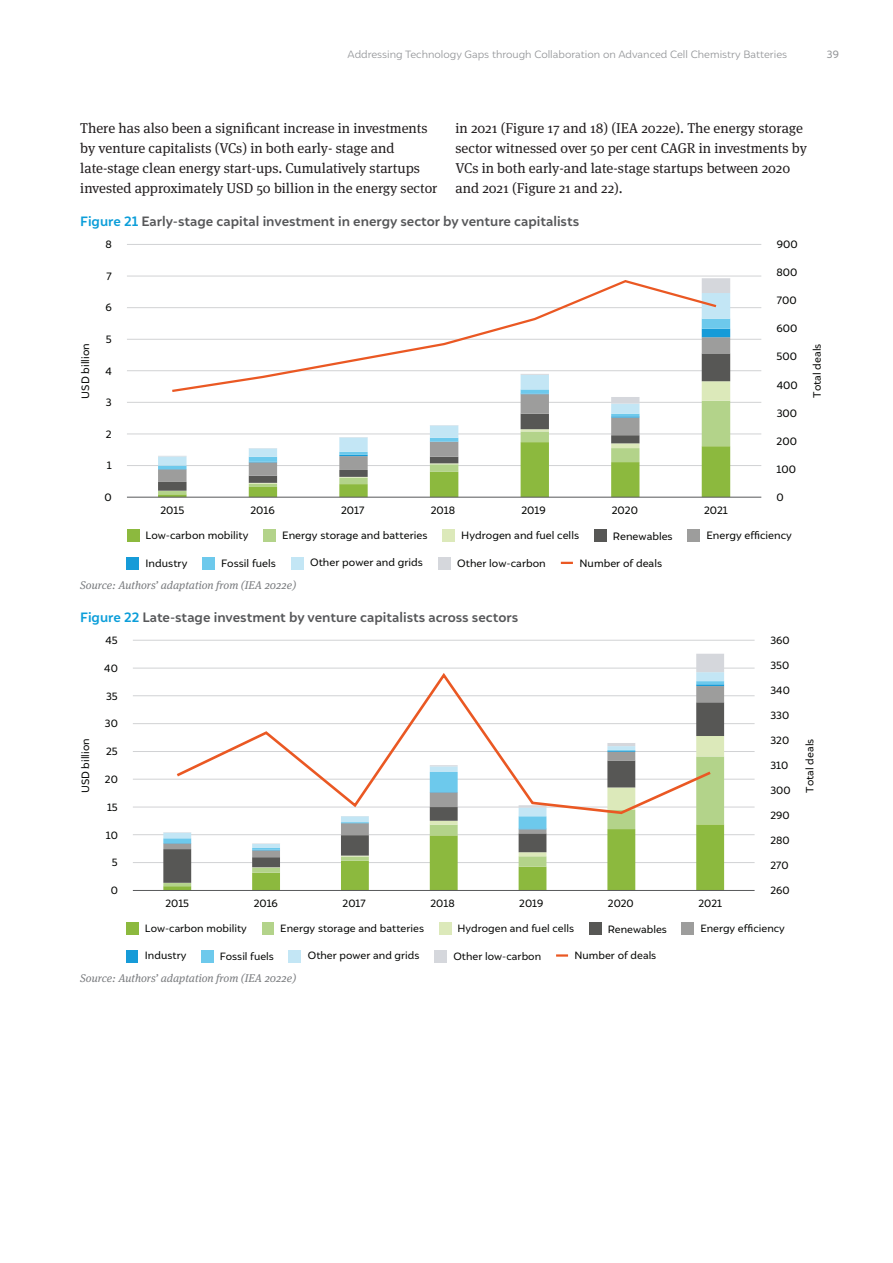
<style>
.page{position:relative;width:893px;height:1263px;background:#fff}
.page>*{position:absolute;margin:0;border:0;box-sizing:border-box;transform-origin:0 0}
.body{font:14.25px/20.2px "Meta Serif OT";color:#231f20}
.Figure_title{font:700 13.5px "Igna Sans";color:#57585a}
.Footnotes__figures{font:italic 11.25px "Meta Serif OT";color:#7b7d80}
.t1{font:10.65px "Igna Sans";color:#040503}
.t2{font:10.5px "Igna Sans";color:#040503}
.t3{font:300 10.5px "Igna Sans";color:#939598}
.t4{font:10.5px "Igna Sans";color:#939598}
.s1{color:#0c9ed9}
</style>
<div class="page">
<hr style="left:127px;top:244px;width:634px;height:1px;background:#d1d2d4">
<hr style="left:127px;top:276px;width:634px;height:1px;background:#d1d2d4">
<hr style="left:127px;top:307px;width:634px;height:1px;background:#d1d2d4">
<hr style="left:127px;top:339px;width:634px;height:1px;background:#d1d2d4">
<hr style="left:127px;top:370px;width:634px;height:1px;background:#d1d2d4">
<hr style="left:127px;top:402px;width:634px;height:1px;background:#d1d2d4">
<hr style="left:127px;top:434px;width:634px;height:1px;background:#d1d2d4">
<hr style="left:127px;top:465px;width:634px;height:1px;background:#d1d2d4">
<svg style="left:158px;top:494px;width:572px;height:3px"></svg>
<svg style="left:158px;top:491px;width:572px;height:3px"></svg>
<svg style="left:158px;top:482px;width:572px;height:9px"></svg>
<svg style="left:158px;top:469px;width:572px;height:13px"></svg>
<svg style="left:158px;top:466px;width:572px;height:3px"></svg>
<svg style="left:158px;top:456px;width:572px;height:10px"></svg>
<svg style="left:158px;top:278px;width:572px;height:178px"></svg>
<hr style="left:127px;top:497px;width:634px;height:1px;background:#57585a">
<svg style="left:170px;top:279px;width:549px;height:114px"></svg>
<div style="left:127px;top:530px;width:12px;height:12px;background:#8cb93e"></div>
<div style="left:264px;top:530px;width:12px;height:12px;background:#b3d38a"></div>
<div style="left:443px;top:530px;width:12px;height:12px;background:#dce9ba"></div>
<div style="left:594px;top:530px;width:12px;height:12px;background:#575755"></div>
<div style="left:688px;top:530px;width:12px;height:12px;background:#9d9d9c"></div>
<div style="left:127px;top:557px;width:12px;height:13px;background:#169bd8"></div>
<div style="left:202px;top:557px;width:13px;height:12px;background:#6dc9ec"></div>
<div style="left:291px;top:558px;width:12px;height:12px;background:#c3e6f5"></div>
<div style="left:438px;top:557px;width:12px;height:12px;background:#d5d7dc"></div>
<svg style="left:561px;top:562px;width:12px;height:2px"></svg>
<hr style="left:133px;top:640px;width:622px;height:1px;background:#d1d2d4">
<hr style="left:133px;top:668px;width:622px;height:1px;background:#d1d2d4">
<hr style="left:133px;top:695px;width:622px;height:1px;background:#d1d2d4">
<hr style="left:133px;top:723px;width:622px;height:1px;background:#d1d2d4">
<hr style="left:133px;top:751px;width:622px;height:1px;background:#d1d2d4">
<hr style="left:133px;top:779px;width:622px;height:1px;background:#d1d2d4">
<hr style="left:133px;top:807px;width:622px;height:1px;background:#d1d2d4">
<hr style="left:133px;top:834px;width:622px;height:1px;background:#d1d2d4">
<hr style="left:133px;top:862px;width:622px;height:1px;background:#d1d2d4">
<div style="left:126px;top:923px;width:12px;height:12px;background:#8cb93e"></div>
<div style="left:262px;top:923px;width:12px;height:12px;background:#b3d38a"></div>
<div style="left:439px;top:923px;width:12px;height:12px;background:#dce9ba"></div>
<div style="left:589px;top:923px;width:12px;height:12px;background:#575755"></div>
<div style="left:682px;top:923px;width:12px;height:12px;background:#9d9d9c"></div>
<div style="left:126px;top:950px;width:12px;height:12px;background:#169bd8"></div>
<div style="left:201px;top:950px;width:12px;height:12px;background:#6dc9ec"></div>
<div style="left:289px;top:950px;width:12px;height:12px;background:#c3e6f5"></div>
<div style="left:435px;top:950px;width:12px;height:12px;background:#d5d7dc"></div>
<svg style="left:556px;top:954px;width:12px;height:3px"></svg>
<svg style="left:163px;top:850px;width:561px;height:40px"></svg>
<svg style="left:163px;top:844px;width:561px;height:4px"></svg>
<svg style="left:163px;top:654px;width:561px;height:190px"></svg>
<hr style="left:133px;top:890px;width:622px;height:1px;background:#57585a">
<svg style="left:174px;top:670px;width:540px;height:145px"></svg>
<p class="t3" style="left:347px;top:47px;width:441px">Addressing Technology Gaps through Collaboration on Advanced Cell Chemistry Batteries</p>
<p class="t4" style="left:827px;top:47px;width:14px">39</p>
<p class="body" style="left:80px;top:118px;width:359px">There has also been a significant increase in investments by venture capitalists (VCs) in both early- stage and late-stage clean energy start-ups. Cumulatively startups invested approximately USD 50 billion in the energy sector</p>
<p class="body" style="left:455px;top:118px;width:353px">in 2021 (Figure 17 and 18) (IEA 2022e). The energy storage sector witnessed over 50 per cent CAGR in investments by VCs in both early-and late-stage startups between 2020 and 2021 (Figure 21 and 22).</p>
<p class="Figure_title" style="left:80px;top:213px;width:500px"><span class="s1">Figure 21</span> Early-stage capital investment in energy sector by venture capitalists</p>
<p class="t1" style="left:79px;top:399px;width:57px;rotate:-90deg">USD billion</p>
<p class="t1" style="left:105px;top:237px;width:8px">8</p>
<p class="t1" style="left:106px;top:269px;width:7px">7</p>
<p class="t1" style="left:105px;top:301px;width:8px">6</p>
<p class="t1" style="left:106px;top:332px;width:7px">5</p>
<p class="t1" style="left:105px;top:364px;width:8px">4</p>
<p class="t1" style="left:106px;top:395px;width:7px">3</p>
<p class="t1" style="left:106px;top:427px;width:7px">2</p>
<p class="t1" style="left:107px;top:459px;width:6px">1</p>
<p class="t1" style="left:105px;top:490px;width:9px">0</p>
<p class="t1" style="left:160px;top:504px;width:25px">2015</p>
<p class="t1" style="left:250px;top:504px;width:26px">2016</p>
<p class="t1" style="left:341px;top:504px;width:25px">2017</p>
<p class="t1" style="left:431px;top:504px;width:26px">2018</p>
<p class="t1" style="left:521px;top:504px;width:26px">2019</p>
<p class="t1" style="left:612px;top:504px;width:28px">2020</p>
<p class="t1" style="left:704px;top:504px;width:25px">2021</p>
<p class="t1" style="left:777px;top:237px;width:22px">900</p>
<p class="t1" style="left:776px;top:266px;width:22px">800</p>
<p class="t1" style="left:777px;top:294px;width:21px">700</p>
<p class="t1" style="left:776px;top:322px;width:22px">600</p>
<p class="t1" style="left:777px;top:350px;width:22px">500</p>
<p class="t1" style="left:777px;top:378px;width:22px">400</p>
<p class="t1" style="left:777px;top:406px;width:22px">300</p>
<p class="t1" style="left:777px;top:434px;width:22px">200</p>
<p class="t1" style="left:777px;top:462px;width:21px">100</p>
<p class="t1" style="left:776px;top:490px;width:9px">0</p>
<p class="t1" style="left:146px;top:528px;width:104px">Low-carbon mobility</p>
<p class="t1" style="left:282px;top:528px;width:147px">Energy storage and batteries</p>
<p class="t1" style="left:461px;top:528px;width:119px">Hydrogen and fuel cells</p>
<p class="t1" style="left:613px;top:529px;width:61px">Renewables</p>
<p class="t1" style="left:706px;top:528px;width:87px">Energy efficiency</p>
<p class="t1" style="left:146px;top:556px;width:43px">Industry</p>
<p class="t1" style="left:221px;top:557px;width:56px">Fossil fuels</p>
<p class="t1" style="left:310px;top:556px;width:114px">Other power and grids</p>
<p class="t1" style="left:457px;top:557px;width:90px">Other low-carbon</p>
<p class="t1" style="left:579px;top:556px;width:84px">Number of deals</p>
<p class="Footnotes__figures" style="left:80px;top:579px;width:217px">Source: Authors’ adaptation from (IEA 2022e)</p>
<p class="Figure_title" style="left:80px;top:609px;width:439px"><span class="s1">Figure 22</span> Late-stage investment by venture capitalists across sectors</p>
<p class="t2" style="left:79px;top:793px;width:56px;rotate:-90deg">USD billion</p>
<p class="t2" style="left:106px;top:633px;width:14px">45</p>
<p class="t2" style="left:104px;top:661px;width:15px">40</p>
<p class="t2" style="left:106px;top:689px;width:13px">35</p>
<p class="t2" style="left:105px;top:717px;width:15px">30</p>
<p class="t2" style="left:106px;top:745px;width:13px">25</p>
<p class="t2" style="left:105px;top:772px;width:14px">20</p>
<p class="t2" style="left:107px;top:800px;width:12px">15</p>
<p class="t2" style="left:106px;top:828px;width:14px">10</p>
<p class="t2" style="left:112px;top:856px;width:7px">5</p>
<p class="t2" style="left:111px;top:884px;width:9px">0</p>
<p class="t2" style="left:770px;top:633px;width:21px">360</p>
<p class="t2" style="left:770px;top:658px;width:20px">350</p>
<p class="t2" style="left:770px;top:683px;width:21px">340</p>
<p class="t2" style="left:770px;top:708px;width:20px">330</p>
<p class="t2" style="left:770px;top:733px;width:20px">320</p>
<p class="t2" style="left:770px;top:758px;width:19px">310</p>
<p class="t2" style="left:770px;top:783px;width:22px">300</p>
<p class="t2" style="left:770px;top:808px;width:21px">290</p>
<p class="t2" style="left:770px;top:833px;width:21px">280</p>
<p class="t2" style="left:770px;top:859px;width:20px">270</p>
<p class="t2" style="left:165px;top:897px;width:25px">2015</p>
<p class="t2" style="left:254px;top:897px;width:26px">2016</p>
<p class="t2" style="left:343px;top:897px;width:25px">2017</p>
<p class="t2" style="left:431px;top:897px;width:26px">2018</p>
<p class="t2" style="left:519px;top:897px;width:26px">2019</p>
<p class="t2" style="left:608px;top:897px;width:27px">2020</p>
<p class="t2" style="left:698px;top:897px;width:25px">2021</p>
<p class="t2" style="left:770px;top:884px;width:21px">260</p>
<p class="t2" style="left:145px;top:921px;width:103px">Low-carbon mobility</p>
<p class="t2" style="left:280px;top:921px;width:145px">Energy storage and batteries</p>
<p class="t2" style="left:457px;top:921px;width:118px">Hydrogen and fuel cells</p>
<p class="t2" style="left:608px;top:922px;width:61px">Renewables</p>
<p class="t2" style="left:700px;top:921px;width:86px">Energy efficiency</p>
<p class="t2" style="left:145px;top:948px;width:43px">Industry</p>
<p class="t2" style="left:220px;top:949px;width:56px">Fossil fuels</p>
<p class="t2" style="left:308px;top:948px;width:113px">Other power and grids</p>
<p class="t2" style="left:453px;top:949px;width:89px">Other low-carbon</p>
<p class="t2" style="left:574px;top:949px;width:83px">Number of deals</p>
<p class="Footnotes__figures" style="left:80px;top:971px;width:217px">Source: Authors’ adaptation from (IEA 2022e)</p>
<p class="t1" style="left:810px;top:398px;width:56px;rotate:-90deg">Total deals</p>
<p class="t2" style="left:803px;top:792px;width:55px;rotate:-90deg">Total deals</p>
</div>
